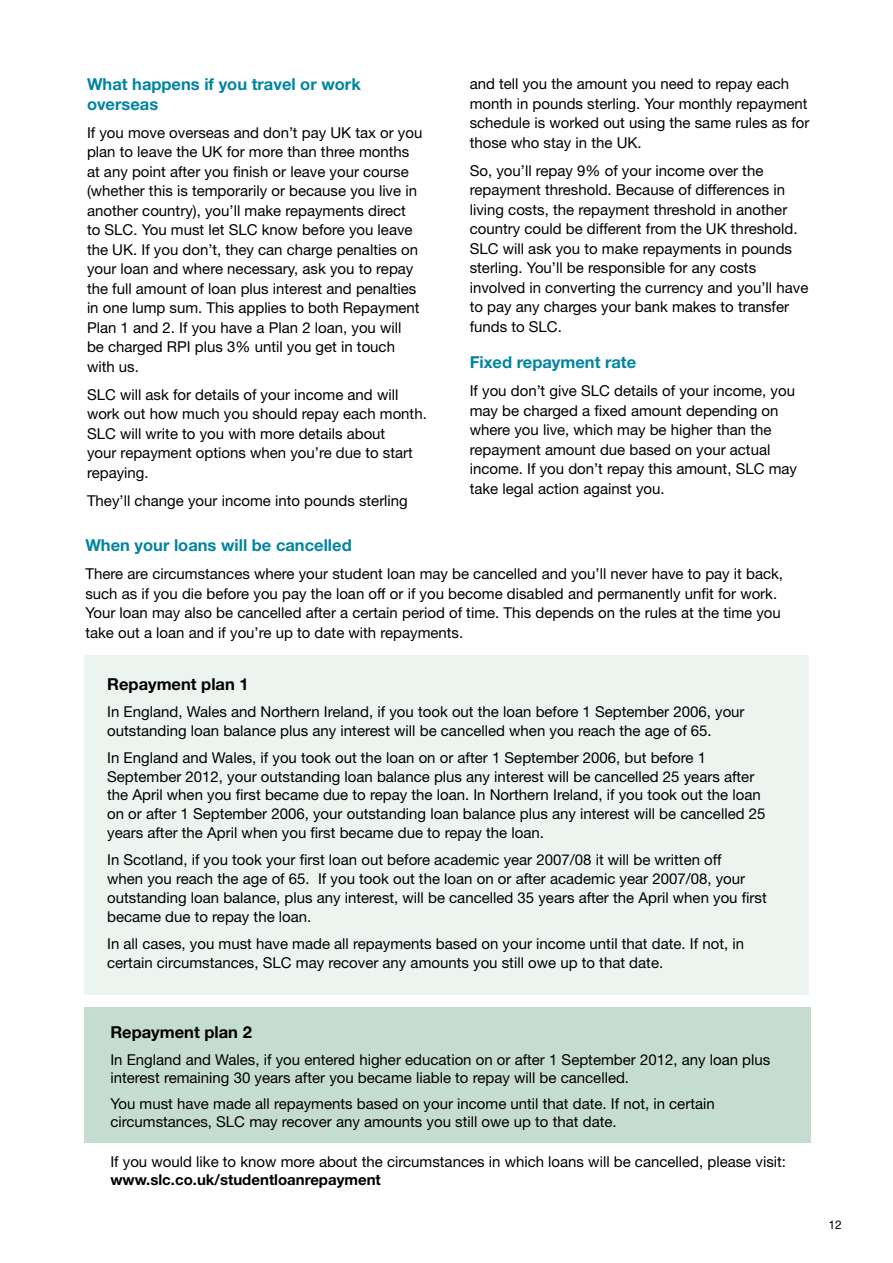
<style>
.page{position:relative;width:893px;height:1263px;background:#fff}
.page>*{position:absolute;margin:0;border:0;box-sizing:border-box;transform-origin:0 0}
.t1{font:700 16.5px/19.5px "Helvetica Neue LT Std";color:#0085a1}
.t2{font:700 16.5px "Helvetica Neue LT Std";color:#000}
.t3{font:15px/19.5px "Helvetica Neue LT Std";color:#000}
.t4{font:12px "Helvetica Neue LT Std";color:#000}
.s1{font-weight:700}
</style>
<div class="page">
<div style="left:85px;top:655px;width:724px;height:339px;background:#ecf4f0"></div>
<div style="left:85px;top:1007px;width:726px;height:136px;background:#c5ddd0"></div>
<p class="t1" style="left:87px;top:74px;width:275px">What happens if you travel or work overseas</p>
<p class="t3" style="left:87px;top:122px;width:337px">If you move overseas and don’t pay UK tax or you plan to leave the UK for more than three months at any point after you finish or leave your course (whether this is temporarily or because you live in another country), you’ll make repayments direct to SLC. You must let SLC know before you leave the UK. If you don’t, they can charge penalties on your loan and where necessary, ask you to repay the full amount of loan plus interest and penalties in one lump sum. This applies to both Repayment Plan 1 and 2. If you have a Plan 2 loan, you will<br>be charged RPI plus 3% until you get in touch with us.</p>
<p class="t3" style="left:87px;top:384px;width:341px">SLC will ask for details of your income and will work out how much you should repay each month.<br>SLC will write to you with more details about<br>your repayment options when you’re due to start repaying.</p>
<p class="t3" style="left:87px;top:490px;width:322px">They’ll change your income into pounds sterling</p>
<p class="t3" style="left:470px;top:74px;width:341px">and tell you the amount you need to repay each month in pounds sterling. Your monthly repayment schedule is worked out using the same rules as for those who stay in the UK.</p>
<p class="t3" style="left:470px;top:160px;width:340px">So, you’ll repay 9% of your income over the repayment threshold. Because of differences in living costs, the repayment threshold in another country could be different from the UK threshold.<br>SLC will ask you to make repayments in pounds sterling. You’ll be responsible for any costs involved in converting the currency and you’ll have to pay any charges your bank makes to transfer funds to SLC.</p>
<p class="t1" style="left:470px;top:352px;width:168px">Fixed repayment rate</p>
<p class="t3" style="left:470px;top:381px;width:329px">If you don’t give SLC details of your income, you may be charged a fixed amount depending on where you live, which may be higher than the repayment amount due based on your actual income. If you don’t repay this amount, SLC may take legal action against you.</p>
<p class="t1" style="left:85px;top:535px;width:268px">When your loans will be cancelled</p>
<p class="t3" style="left:85px;top:564px;width:699px">There are circumstances where your student loan may be cancelled and you’ll never have to pay it back, such as if you die before you pay the loan off or if you become disabled and permanently unfit for work.<br>Your loan may also be cancelled after a certain period of time. This depends on the rules at the time you take out a loan and if you’re up to date with repayments.</p>
<p class="t2" style="left:107px;top:674px;width:143px">Repayment plan 1</p>
<p class="t3" style="left:107px;top:702px;width:639px;line-height:18.8px">In England, Wales and Northern Ireland, if you took out the loan before 1 September 2006, your outstanding loan balance plus any interest will be cancelled when you reach the age of 65.</p>
<p class="t3" style="left:107px;top:748px;width:660px;line-height:18.8px">In England and Wales, if you took out the loan on or after 1 September 2006, but before 1<br>September 2012, your outstanding loan balance plus any interest will be cancelled 25 years after the April when you first became due to repay the loan. In Northern Ireland, if you took out the loan on or after 1 September 2006, your outstanding loan balance plus any interest will be cancelled 25 years after the April when you first became due to repay the loan.</p>
<p class="t3" style="left:107px;top:850px;width:661px;line-height:18.8px">In Scotland, if you took your first loan out before academic year 2007/08 it will be written off<br>when you reach the age of 65. If you took out the loan on or after academic year 2007/08, your outstanding loan balance, plus any interest, will be cancelled 35 years after the April when you first became due to repay the loan.</p>
<p class="t3" style="left:107px;top:934px;width:638px;line-height:18.8px">In all cases, you must have made all repayments based on your income until that date. If not, in certain circumstances, SLC may recover any amounts you still owe up to that date.</p>
<p class="t2" style="left:110px;top:1022px;width:143px">Repayment plan 2</p>
<p class="t3" style="left:110px;top:1050px;width:661px;line-height:18px">In England and Wales, if you entered higher education on or after 1 September 2012, any loan plus interest remaining 30 years after you became liable to repay will be cancelled.</p>
<p class="t3" style="left:110px;top:1095px;width:606px;line-height:18px">You must have made all repayments based on your income until that date. If not, in certain circumstances, SLC may recover any amounts you still owe up to that date.</p>
<p class="t3" style="left:110px;top:1152px;width:677px;line-height:18px">If you would like to know more about the circumstances in which loans will be cancelled, please visit: <span class="s1">www.slc.co.uk/studentloanrepayment</span></p>
<p class="t4" style="left:829px;top:1217px;width:15px">12</p>
</div>
